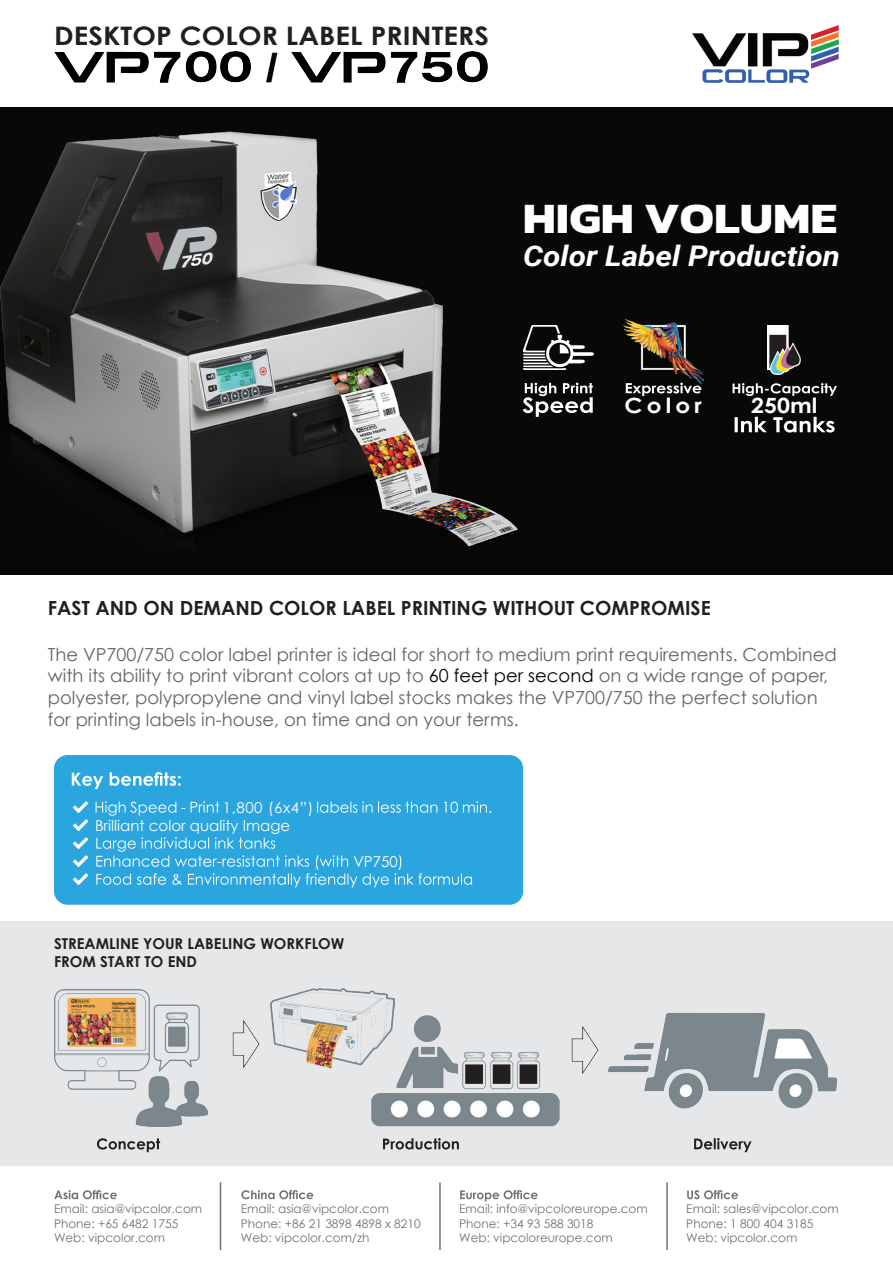
<style>
.page{position:relative;width:893px;height:1263px;background:#fff}
.page>*{position:absolute;margin:0;border:0;box-sizing:border-box;transform-origin:0 0}
.t1{font:700 43.95px "Kanit";color:#fff;scale:1.1 1}
.t2{font:italic 700 28.5px "Roboto";color:#fff;scale:1.1 1}
.t3{font:700 25.5px "Century Gothic";letter-spacing:.005em;color:#231f20;scale:1.1 1}
.t4{font:700 21px "Century Gothic";letter-spacing:.09em;color:#fff;scale:1.1 1}
.t5{font:700 19.5px "Century Gothic";color:#231f20}
.t6{font:18px/21.6px "Century Gothic";color:#646568}
.t7{font:700 15px/18px "Century Gothic";color:#231f20}
.t8{font:15px "Century Gothic";color:#fff}
.t9{font:12px/14.4px "Century Gothic";color:#717275}
.s1{color:#040503}
</style>
<div class="page">
<img style="left:266px;top:52px;width:12px;height:31px">
<img style="left:692px;top:25px;width:147px;height:58px">
<div style="left:0;top:107px;width:893px;height:468px;background:#080907"></div>
<img style="left:0;top:131px;width:528px;height:416px">
<img style="left:523px;top:325px;width:70px;height:44px">
<svg style="left:523px;top:383px;width:70px;height:34px"></svg>
<img style="left:623px;top:319px;width:80px;height:65px">
<svg style="left:626px;top:383px;width:75px;height:13px"></svg>
<svg style="left:733px;top:383px;width:104px;height:13px"></svg>
<svg style="left:735px;top:417px;width:100px;height:15px"></svg>
<img style="left:767px;top:325px;width:34px;height:49px">
<div style="left:0;top:921px;width:893px;height:245px;background:#e6e7e9"></div>
<svg style="left:54px;top:1190px;width:63px;height:9px"></svg>
<svg style="left:241px;top:1190px;width:72px;height:9px"></svg>
<svg style="left:460px;top:1190px;width:78px;height:11px"></svg>
<svg style="left:687px;top:1190px;width:51px;height:9px"></svg>
<hr style="left:220px;top:1182px;width:1px;height:68px;background:#717275">
<hr style="left:439px;top:1182px;width:2px;height:68px;background:#717275">
<hr style="left:666px;top:1182px;width:2px;height:68px;background:#717275">
<svg style="left:97px;top:1138px;width:63px;height:14px"></svg>
<svg style="left:383px;top:1138px;width:76px;height:11px"></svg>
<img style="left:608px;top:1013px;width:229px;height:96px">
<svg style="left:694px;top:1138px;width:57px;height:14px"></svg>
<img style="left:54px;top:989px;width:153px;height:137px">
<img style="left:233px;top:1020px;width:27px;height:48px">
<img style="left:371px;top:1015px;width:188px;height:111px">
<img style="left:271px;top:989px;width:124px;height:80px">
<div style="left:54px;top:755px;width:469px;height:150px;background:#2ba5de;border-radius:14px"></div>
<svg style="left:72px;top:772px;width:109px;height:17px"></svg>
<svg style="left:73px;top:801px;width:15px;height:12px"></svg>
<svg style="left:96px;top:801px;width:395px;height:15px"></svg>
<svg style="left:73px;top:819px;width:15px;height:12px"></svg>
<svg style="left:73px;top:837px;width:15px;height:12px"></svg>
<svg style="left:73px;top:855px;width:15px;height:12px"></svg>
<svg style="left:73px;top:873px;width:15px;height:12px"></svg>
<svg style="left:96px;top:837px;width:376px;height:50px"></svg>
<img style="left:572px;top:1026px;width:27px;height:48px">
<img style="left:55px;top:51px;width:196px;height:32px">
<img style="left:292px;top:51px;width:196px;height:32px">
<h3 class="t3" style="left:54px;top:16px;width:397px">DESKTOP COLOR LABEL PRINTERS</h3>
<h1 class="t1" style="left:523px;top:184px;width:287px">HIGH VOLUME</h1>
<h2 class="t2" style="left:523px;top:236px;width:290px">Color Label Production</h2>
<p class="t4" style="left:625px;top:389px;width:72px">Color</p>
<p class="t4" style="left:751px;top:389px;width:62px">250ml</p>
<p class="t5" style="left:48px;top:593px;width:665px">FAST AND ON DEMAND COLOR LABEL PRINTING WITHOUT COMPROMISE</p>
<p class="t6" style="left:48px;top:643px;width:790px">The VP700/750 color label printer is ideal for short to medium print requirements. Combined with its ability to print vibrant colors at up to <span class="s1">60 feet per second</span> on a wide range of paper, polyester, polypropylene and vinyl label stocks makes the VP700/750 the perfect solution for printing labels in-house, on time and on your terms.</p>
<p class="t8" style="left:223px;top:796px;width:92px">1,800 (6x4”)</p>
<p class="t8" style="left:95px;top:815px;width:197px">Brilliant color quality Image</p>
<p class="t8" style="left:353px;top:851px;width:46px">VP750</p>
<p class="t7" style="left:54px;top:934px;width:292px">STREAMLINE YOUR LABELING WORKFLOW<br>FROM START TO END</p>
<p class="t9" style="left:54px;top:1202px;width:150px">Email: asia@vipcolor.com<br>Phone: +65 6482 1755<br>Web: vipcolor.com</p>
<p class="t9" style="left:241px;top:1202px;width:181px">Email: asia@vipcolor.com<br>Phone: +86 21 3898 4898 x 8210<br>Web: vipcolor.com/zh</p>
<p class="t9" style="left:459px;top:1202px;width:190px">Email: info@vipcoloreurope.com<br>Phone: +34 93 588 3018<br>Web: vipcoloreurope.com</p>
<p class="t9" style="left:686px;top:1202px;width:154px">Email: sales@vipcolor.com<br>Phone: 1 800 404 3185<br>Web: vipcolor.com</p>
</div>
